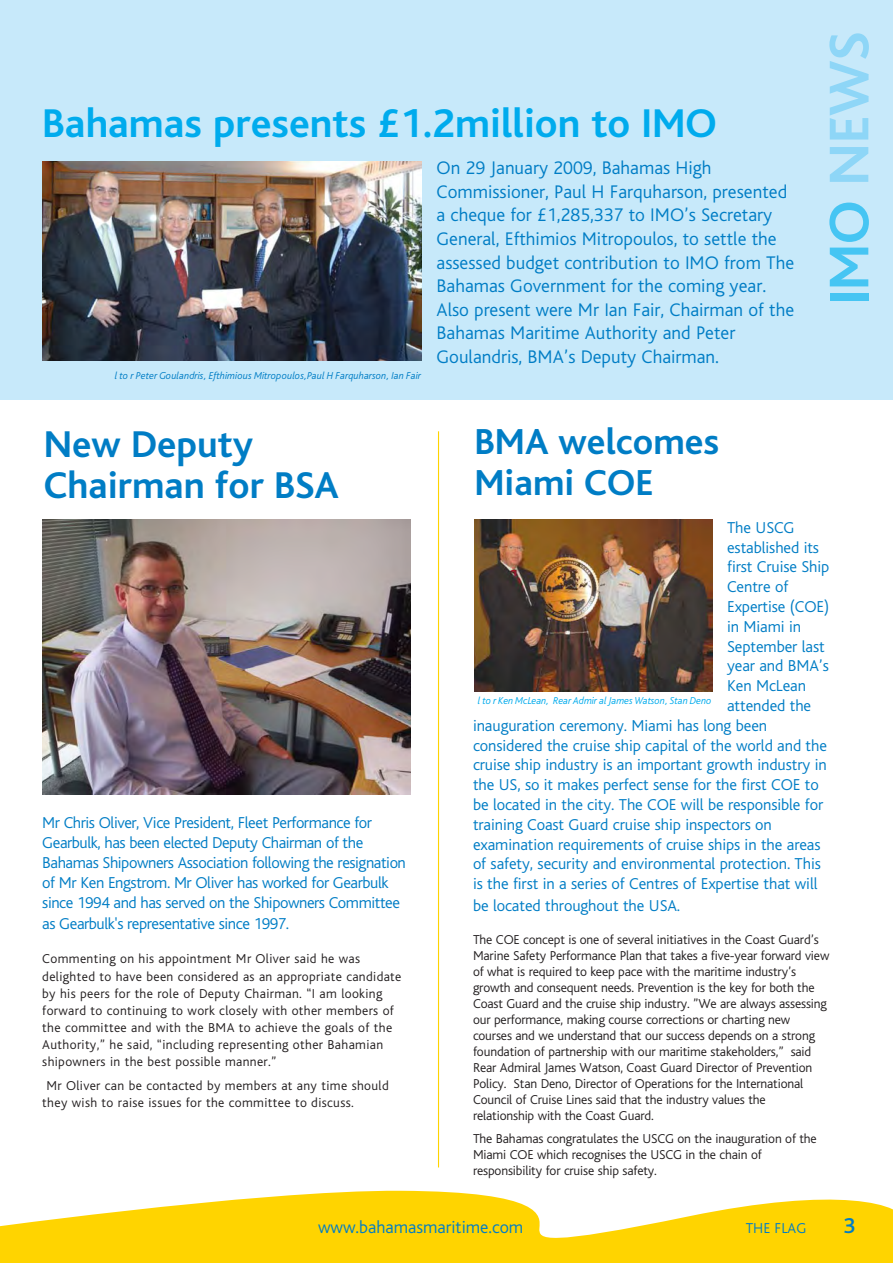
<style>
.page{position:relative;width:893px;height:1263px;background:#fff}
.page>*{position:absolute;margin:0;border:0;box-sizing:border-box;transform-origin:0 0}
.t1{font:700 58.5px "Bliss";letter-spacing:-.005em;color:#8ed6f7}
.t2{font:700 42px "Bliss";color:#00abed}
.t3{font:700 39px/40.5px "Bliss";color:#007dc5}
.t4{font:700 37.8px/40.5px "Bliss";color:#007dc5}
.t5{font:500 22.5px "Bliss";color:#007dc5}
.t6{font:300 19.05px/23.5px "Bliss";color:#007dc5}
.t7{font:300 18px "Bliss";color:#007dc5}
.t8{font:300 16.5px "Bliss";letter-spacing:-.005em;color:#007dc5}
.t9{font:300 16.5px/19.8px "Bliss";letter-spacing:-.025em;color:#007dc5}
.t10{font:300 15px "Bliss";color:#007dc5}
.t11{font:300 13.5px/16px "Bliss";letter-spacing:-.01em;color:#231f20}
.t12{font:300 13.5px/17.1px "Bliss";letter-spacing:.025em;color:#231f20}
.t13{font:italic 300 10.5px "Bliss";color:#007dc5}
.t14{font:italic 300 10.5px "Bliss";letter-spacing:-.01em;color:#00abed}
.s1{color:#46c5f3}
</style>
<div class="page">
<div style="left:0;top:0;width:893px;height:399px;background:#c7e9fa"></div>
<svg style="left:0;top:1191px;width:893px;height:72px;fill:#ffd400"></svg>
<img style="left:42px;top:162px;width:380px;height:198px">
<img style="left:42px;top:519px;width:369px;height:275px">
<img style="left:474px;top:519px;width:238px;height:173px">
<hr style="left:438px;top:431px;width:1px;height:736px;background:#ffd400">
<h2 class="t2" style="left:42px;top:104px;width:676px">Bahamas presents £1.2million to IMO</h2>
<p class="t13" style="left:115px;top:371px;width:308px">l to r Peter Goulandris, Efthimious Mitropoulos,Paul H Farquharson, Ian Fair</p>
<p class="t6" style="left:437px;top:157px;width:359px">On 29 January 2009, Bahamas High Commissioner, Paul H Farquharson, presented a cheque for £1,285,337 to IMO’s Secretary General, Efthimios Mitropoulos, to settle the assessed budget contribution to IMO from The Bahamas Government for the coming year.<br>Also present were Mr Ian Fair, Chairman of the Bahamas Maritime Authority and Peter Goulandris, BMA’s Deputy Chairman.</p>
<h3 class="t3" style="left:44px;top:426px;width:297px">New Deputy<br>Chairman for BSA</h3>
<h3 class="t4" style="left:474px;top:424px;width:246px">BMA welcomes<br>Miami COE</h3>
<h1 class="t1" style="left:823px;top:305px;width:275px;rotate:-90deg"><span class="s1">IMO</span> NEWS</h1>
<p class="t9" style="left:42px;top:814px;width:365px">Mr Chris Oliver, Vice President, Fleet Performance for Gearbulk, has been elected Deputy Chairman of the Bahamas Shipowners Association following the resignation of Mr Ken Engstrom. Mr Oliver has worked for Gearbulk since 1994 and has served on the Shipowners Committee</p>
<p class="t9" style="left:42px;top:915px;width:248px">as Gearbulk's representative since 1997.</p>
<p class="t12" style="left:42px;top:951px;width:361px">Commenting on his appointment Mr Oliver said he was delighted to have been considered as an appropriate candidate by his peers for the role of Deputy Chairman. “I am looking forward to continuing to work closely with other members of the committee and with the BMA to achieve the goals of the Authority,” he said, “including representing other Bahamian shipowners in the best possible manner.”</p>
<p class="t12" style="left:42px;top:1077px;width:348px;text-indent:4px">Mr Oliver can be contacted by members at any time should they wish to raise issues for the committee to discuss.</p>
<p class="t8" style="left:727px;top:520px;width:69px">The USCG</p>
<p class="t8" style="left:727px;top:540px;width:93px">established its</p>
<p class="t8" style="left:727px;top:560px;width:104px">first Cruise Ship</p>
<p class="t8" style="left:727px;top:580px;width:63px">Centre of</p>
<p class="t8" style="left:727px;top:599px;width:104px">Expertise (COE)</p>
<p class="t8" style="left:727px;top:619px;width:75px">in Miami in</p>
<p class="t8" style="left:727px;top:639px;width:99px">September last</p>
<p class="t8" style="left:727px;top:659px;width:103px">year and BMA’s</p>
<p class="t8" style="left:727px;top:679px;width:80px">Ken McLean</p>
<p class="t8" style="left:727px;top:698px;width:86px">attended the</p>
<p class="t8" style="left:473px;top:718px;width:296px">inauguration ceremony. Miami has long been</p>
<p class="t8" style="left:473px;top:738px;width:355px">considered the cruise ship capital of the world and the</p>
<p class="t8" style="left:473px;top:758px;width:355px">cruise ship industry is an important growth industry in</p>
<p class="t8" style="left:473px;top:778px;width:347px">the US, so it makes perfect sense for the first COE to</p>
<p class="t8" style="left:473px;top:797px;width:352px">be located in the city. The COE will be responsible for</p>
<p class="t8" style="left:473px;top:817px;width:300px">training Coast Guard cruise ship inspectors on</p>
<p class="t8" style="left:473px;top:837px;width:349px">examination requirements of cruise ships in the areas</p>
<p class="t8" style="left:473px;top:857px;width:349px">of safety, security and environmental protection. This</p>
<p class="t8" style="left:473px;top:877px;width:346px">is the first in a series of Centres of Expertise that will</p>
<p class="t8" style="left:473px;top:898px;width:209px">be located throughout the USA.</p>
<p class="t11" style="left:473px;top:932px;width:358px">The COE concept is one of several initiatives in the Coast Guard’s Marine Safety Performance Plan that takes a five-year forward view of what is required to keep pace with the maritime industry’s growth and consequent needs. Prevention is the key for both the Coast Guard and the cruise ship industry. ”We are always assessing our performance, making course corrections or charting new courses and we understand that our success depends on a strong foundation of partnership with our maritime stakeholders,” said Rear Admiral James Watson, Coast Guard Director of Prevention Policy. Stan Deno, Director of Operations for the International Council of Cruise Lines said that the industry values the relationship with the Coast Guard.</p>
<p class="t11" style="left:473px;top:1131px;width:345px">The Bahamas congratulates the USCG on the inauguration of the<br>Miami COE which recognises the USCG in the chain of responsibility for cruise ship safety.</p>
<p class="t14" style="left:478px;top:696px;width:235px">l to r Ken McLean, Rear Admir al James Watson, Stan Deno</p>
<h3 class="t7" style="left:318px;top:1219px;width:207px">www.bahamasmaritime.com</h3>
<p class="t10" style="left:746px;top:1221px;width:62px">THE FLAG</p>
<h3 class="t5" style="left:843px;top:1216px;width:13px">3</h3>
</div>
